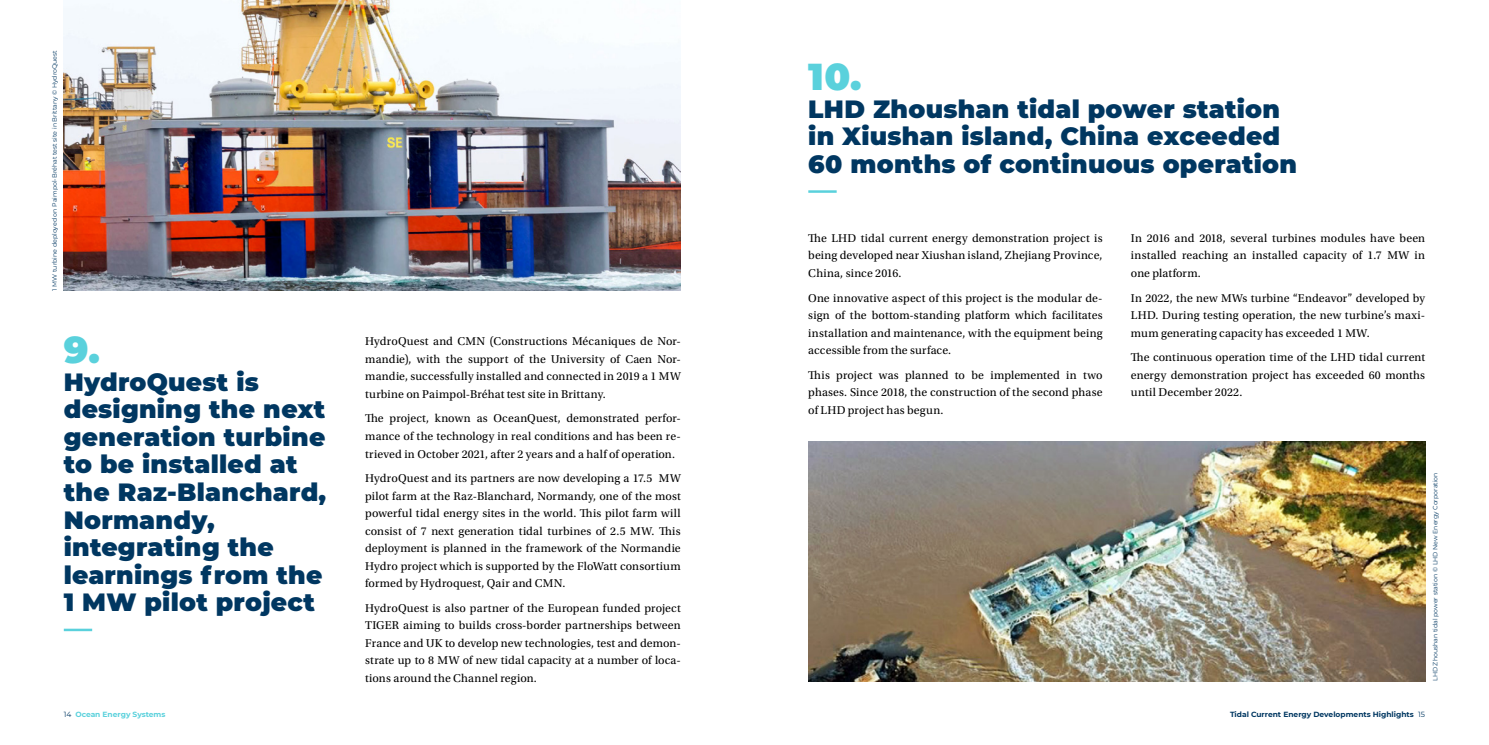
<style>
.page{position:relative;width:1489px;height:745px;background:#fff}
.page>*{position:absolute;margin:0;border:0;box-sizing:border-box;transform-origin:0 0}
.t1{font:900 37.5px "Montserrat";color:#5ad1dc}
.t2{font:900 25px/27.5px "Montserrat";letter-spacing:.01em;color:#003761}
.t3{font:11.88px/17.5px "Utopia Std";letter-spacing:.015em;color:#000;text-align:justify}
.t4{font:700 7.5px "Montserrat";color:#003761}
.t5{font:700 7.5px "Montserrat";color:#5ad1dc}
.t6{font:6.25px "Montserrat";color:#003761}
.s1{font-weight:400;color:#003761}
.s2{font-weight:400}
</style>
<div class="page">
<hr style="left:808px;top:190px;width:28px;height:3px;background:#5ad1dc">
<hr style="left:64px;top:628px;width:28px;height:2px;background:#5ad1dc">
<img style="left:64px;top:0;width:616px;height:290px">
<img style="left:808px;top:441px;width:616px;height:239px">
<p class="t6" style="left:50px;top:290px;width:242px;rotate:-90deg">1 MW turbine deployed on Paimpol-Bréhat test site in Brittany © HydroQuest</p>
<h1 class="t1" style="left:64px;top:321px;width:37px">9.</h1>
<h2 class="t2" style="left:64px;top:366px;width:264px">HydroQuest is designing the next generation turbine to be installed at the Raz-Blanchard,<br>Normandy, integrating the learnings from the<br>1 MW pilot project</h2>
<p class="t3" style="left:365px;top:332px;width:317px">HydroQuest and CMN (Constructions Mécaniques de Nor&shy;mandie), with the support of the University of Caen Nor&shy;mandie, successfully installed and connected in 2019 a 1 MW turbine on Paimpol-Bréhat test site in Brittany.</p>
<p class="t3" style="left:365px;top:410px;width:317px">The project, known as OceanQuest, demonstrated perfor&shy;mance of the technology in real conditions and has been re&shy;trieved in October 2021, after 2 years and a half of operation.</p>
<p class="t3" style="left:365px;top:469px;width:317px">HydroQuest and its partners are now developing a 17.5 MW pilot farm at the Raz-Blanchard, Normandy, one of the most powerful tidal energy sites in the world. This pilot farm will consist of 7 next generation tidal turbines of 2.5 MW. This deployment is planned in the framework of the Normandie Hydro project which is supported by the FloWatt consortium formed by Hydroquest, Qair and CMN.</p>
<p class="t3" style="left:365px;top:599px;width:317px">HydroQuest is also partner of the European funded project TIGER aiming to builds cross-border partnerships between France and UK to develop new technologies, test and demon&shy;strate up to 8 MW of new tidal capacity at a number of loca&shy;tions around the Channel region.</p>
<h1 class="t1" style="left:808px;top:49px;width:55px">10.</h1>
<h2 class="t2" style="left:808px;top:93px;width:490px">LHD Zhoushan tidal power station in Xiushan island, China exceeded<br>60 months of continuous operation</h2>
<p class="t3" style="left:808px;top:229px;width:296px">The LHD tidal current energy demonstration project is being developed near Xiushan island, Zhejiang Province, China, since 2016.</p>
<p class="t3" style="left:808px;top:289px;width:296px">One innovative aspect of this project is the modular de&shy;sign of the bottom-standing platform which facilitates installation and maintenance, with the equipment being accessible from the surface.</p>
<p class="t3" style="left:808px;top:366px;width:296px">This project was planned to be implemented in two phases. Since 2018, the construction of the second phase of LHD project has begun.</p>
<p class="t3" style="left:1130px;top:229px;width:296px">In 2016 and 2018, several turbines modules have been installed reaching an installed capacity of 1.7 MW in one platform.</p>
<p class="t3" style="left:1130px;top:289px;width:296px">In 2022, the new MWs turbine “Endeavor” developed by LHD. During testing operation, the new turbine’s maxi&shy;mum generating capacity has exceeded 1 MW.</p>
<p class="t3" style="left:1130px;top:348px;width:296px">The continuous operation time of the LHD tidal current energy demonstration project has exceeded 60 months until December 2022.</p>
<p class="t6" style="left:1430px;top:680px;width:210px;rotate:-90deg">LHD Zhoushan tidal power station © LHD New Energy Corporation</p>
<p class="t5" style="left:64px;top:708px;width:103px"><span class="s1">14</span> Ocean Energy Systems</p>
<p class="t4" style="left:1229px;top:708px;width:196px">Tidal Current Energy Developments Highlights <span class="s2">15</span></p>
</div>
